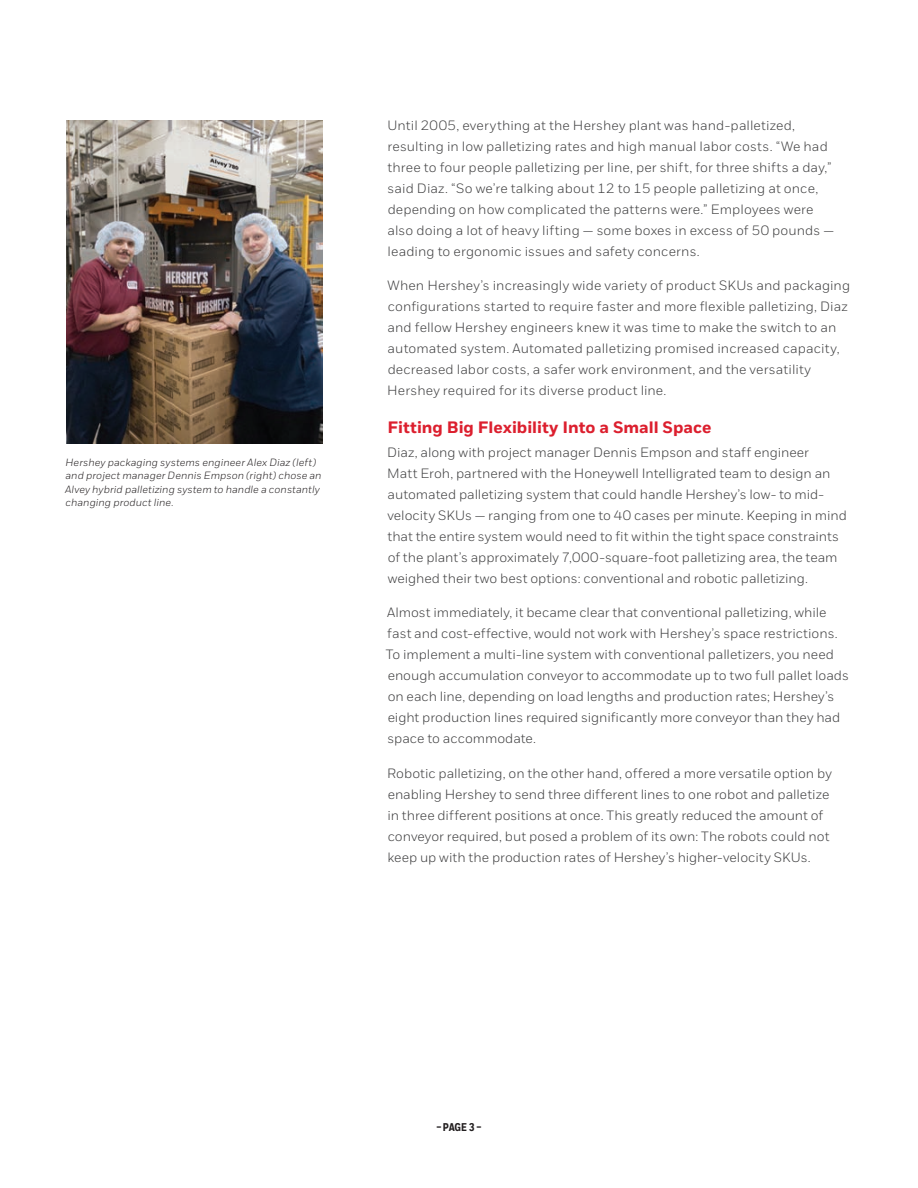
<style>
.page{position:relative;width:918px;height:1188px;background:#fff}
.page>*{position:absolute;margin:0;border:0;box-sizing:border-box;transform-origin:0 0}
.Body{font:800 16.5px "Honeywell Sans";color:#dc1f2e}
.Body-2{font:13.5px/21px "Honeywell Sans";letter-spacing:.005em;color:#3e3e3f}
.t1{font:800 11.25px "Honeywell Cond";color:#231f20}
.t2{font:italic 10.5px/13.5px "Honeywell Sans";letter-spacing:.005em;color:#231f20}
</style>
<div class="page">
<img style="left:66px;top:120px;width:257px;height:323px">
<p class="t2" style="left:65px;top:455px;width:258px">Hershey packaging systems engineer Alex Diaz (left) and project manager Dennis Empson (right) chose an Alvey hybrid palletizing system to handle a constantly changing product line.</p>
<p class="Body-2" style="left:387px;top:115px;width:448px">Until 2005, everything at the Hershey plant was hand-palletized, resulting in low palletizing rates and high manual labor costs. “We had three to four people palletizing per line, per shift, for three shifts a day,” said Diaz. “So we’re talking about 12 to 15 people palletizing at once, depending on how complicated the patterns were.” Employees were also doing a lot of heavy lifting — some boxes in excess of 50 pounds — leading to ergonomic issues and safety concerns.</p>
<p class="Body-2" style="left:387px;top:275px;width:464px">When Hershey’s increasingly wide variety of product SKUs and packaging configurations started to require faster and more flexible palletizing, Diaz and fellow Hershey engineers knew it was time to make the switch to an automated system. Automated palletizing promised increased capacity, decreased labor costs, a safer work environment, and the versatility Hershey required for its diverse product line.</p>
<p class="Body" style="left:387px;top:417px;width:326px">Fitting Big Flexibility Into a Small Space</p>
<p class="Body-2" style="left:387px;top:441px;width:461px">Diaz, along with project manager Dennis Empson and staff engineer<br>Matt Eroh, partnered with the Honeywell Intelligrated team to design an automated palletizing system that could handle Hershey’s low- to mid&shy;velocity SKUs — ranging from one to 40 cases per minute. Keeping in mind that the entire system would need to fit within the tight space constraints of the plant’s approximately 7,000-square-foot palletizing area, the team weighed their two best options: conventional and robotic palletizing.</p>
<p class="Body-2" style="left:386px;top:602px;width:464px">Almost immediately, it became clear that conventional palletizing, while fast and cost-effective, would not work with Hershey’s space restrictions.<br>To implement a multi-line system with conventional palletizers, you need enough accumulation conveyor to accommodate up to two full pallet loads on each line, depending on load lengths and production rates; Hershey’s eight production lines required significantly more conveyor than they had space to accommodate.</p>
<p class="Body-2" style="left:387px;top:762px;width:446px">Robotic palletizing, on the other hand, offered a more versatile option by enabling Hershey to send three different lines to one robot and palletize in three different positions at once. This greatly reduced the amount of conveyor required, but posed a problem of its own: The robots could not keep up with the production rates of Hershey’s higher-velocity SKUs.</p>
<p class="t1" style="left:437px;top:1121px;width:46px">–PAGE 3–</p>
</div>
